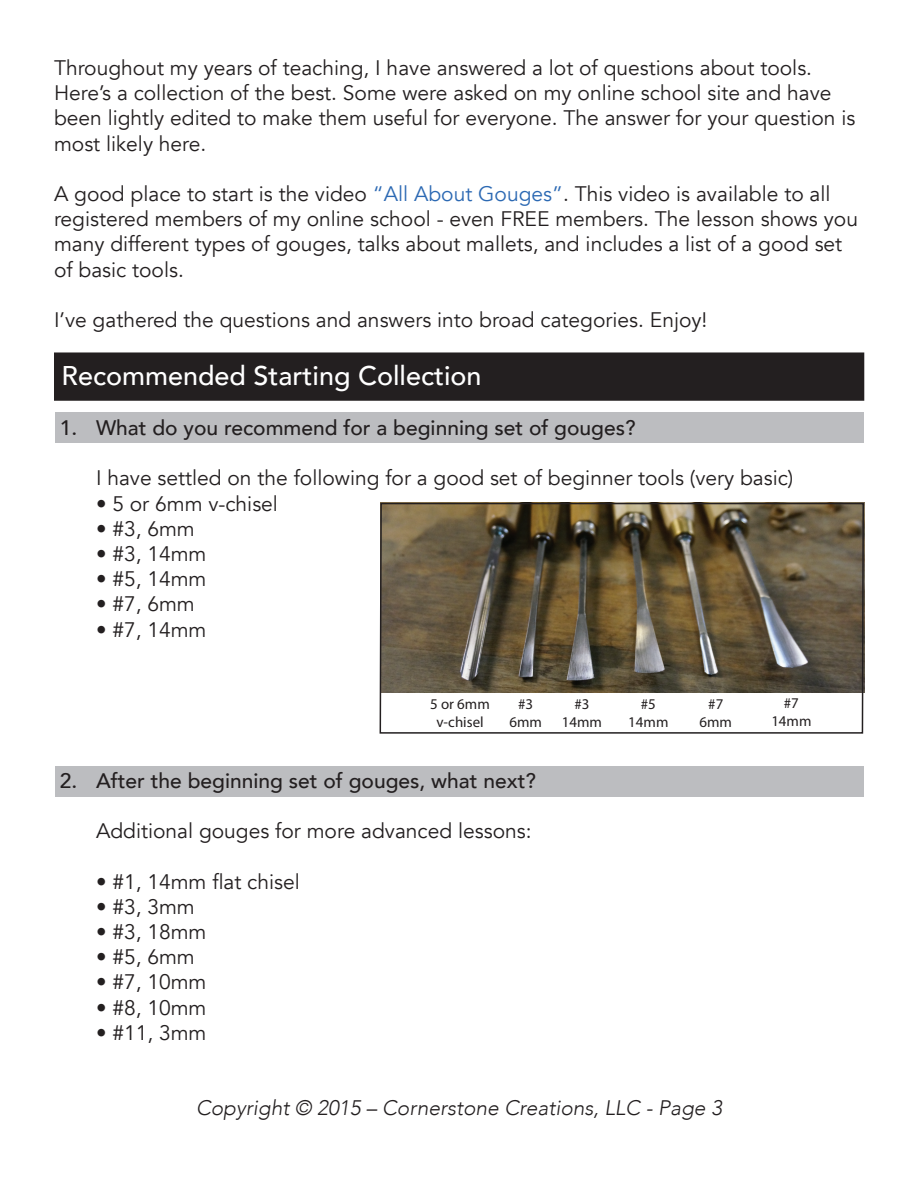
<style>
.page{position:relative;width:918px;height:1188px;background:#fff}
.page>*{position:absolute;margin:0;border:0;box-sizing:border-box;transform-origin:0 0}
.t1{font:500 27px "Avenir";color:#fff}
.t2{font:21px/25.2px "Avenir";color:#231f20}
.t3{font:500 21px "Avenir";color:#231f20}
.t4{font:italic 300 21px "Avenir";color:#231f20}
.t5{font:14.85px/17.9px "Myriad Pro";color:#231f20;text-align:center}
.s1{color:#2c69b3}
</style>
<div class="page">
<div style="left:56px;top:766px;width:808px;height:30px;background:#bcbdc0"></div>
<div style="left:55px;top:413px;width:809px;height:30px;background:#bcbdc0"></div>
<div style="left:55px;top:353px;width:809px;height:47px;background:#231f20"></div>
<div style="left:54px;top:352px;width:810px;height:49px;border:2px solid #231f20"></div>
<svg style="left:379px;top:502px;width:486px;height:232px"></svg>
<p class="t2" style="left:54px;top:56px;width:803px">Throughout my years of teaching, I have answered a lot of questions about tools.<br>Here’s a collection of the best. Some were asked on my online school site and have been lightly edited to make them useful for everyone. The answer for your question is most likely here.</p>
<p class="t2" style="left:54px;top:182px;width:806px">A good place to start is the video <span class="s1">“All About Gouges”</span>. This video is available to all registered members of my online school - even FREE members. The lesson shows you many different types of gouges, talks about mallets, and includes a list of a good set of basic tools.</p>
<p class="t2" style="left:54px;top:308px;width:655px">I’ve gathered the questions and answers into broad categories. Enjoy!</p>
<p class="t1" style="left:62px;top:352px;width:422px">Recommended Starting Collection</p>
<p class="t3" style="left:60px;top:410px;width:577px">1. What do you recommend for a beginning set of gouges?</p>
<p class="t2" style="left:96px;top:466px;width:699px">I have settled on the following for a good set of beginner tools (very basic)</p>
<p class="t2" style="left:96px;top:491px;width:184px">• 5 or 6mm v-chisel</p>
<p class="t2" style="left:96px;top:516px;width:100px">• #3, 6mm</p>
<p class="t2" style="left:96px;top:542px;width:112px">• #3, 14mm</p>
<p class="t2" style="left:96px;top:567px;width:112px">• #5, 14mm</p>
<p class="t2" style="left:96px;top:592px;width:100px">• #7, 6mm</p>
<p class="t2" style="left:96px;top:617px;width:112px">• #7, 14mm</p>
<p class="t5" style="left:430px;top:695px;width:61px">5 or 6mm v-chisel</p>
<p class="t5" style="left:509px;top:695px;width:34px">#3<br>6mm</p>
<p class="t5" style="left:562px;top:695px;width:42px">#3<br>14mm</p>
<p class="t5" style="left:628px;top:695px;width:42px">#5<br>14mm</p>
<p class="t5" style="left:700px;top:695px;width:34px">#7<br>6mm</p>
<p class="t5" style="left:771px;top:694px;width:42px">#7<br>14mm</p>
<p class="t3" style="left:60px;top:762px;width:478px">2. After the beginning set of gouges, what next?</p>
<p class="t2" style="left:96px;top:819px;width:437px">Additional gouges for more advanced lessons:</p>
<p class="t2" style="left:96px;top:869px;width:205px">• #1, 14mm flat chisel</p>
<p class="t2" style="left:96px;top:894px;width:100px">• #3, 3mm</p>
<p class="t2" style="left:96px;top:920px;width:112px">• #3, 18mm</p>
<p class="t2" style="left:96px;top:945px;width:100px">• #5, 6mm</p>
<p class="t2" style="left:96px;top:970px;width:112px">• #7, 10mm</p>
<p class="t2" style="left:96px;top:995px;width:112px">• #8, 10mm</p>
<p class="t2" style="left:96px;top:1020px;width:112px">• #11, 3mm</p>
<p class="t4" style="left:196px;top:1096px;width:527px">Copyright © 2015 – Cornerstone Creations, LLC - Page 3</p>
</div>
